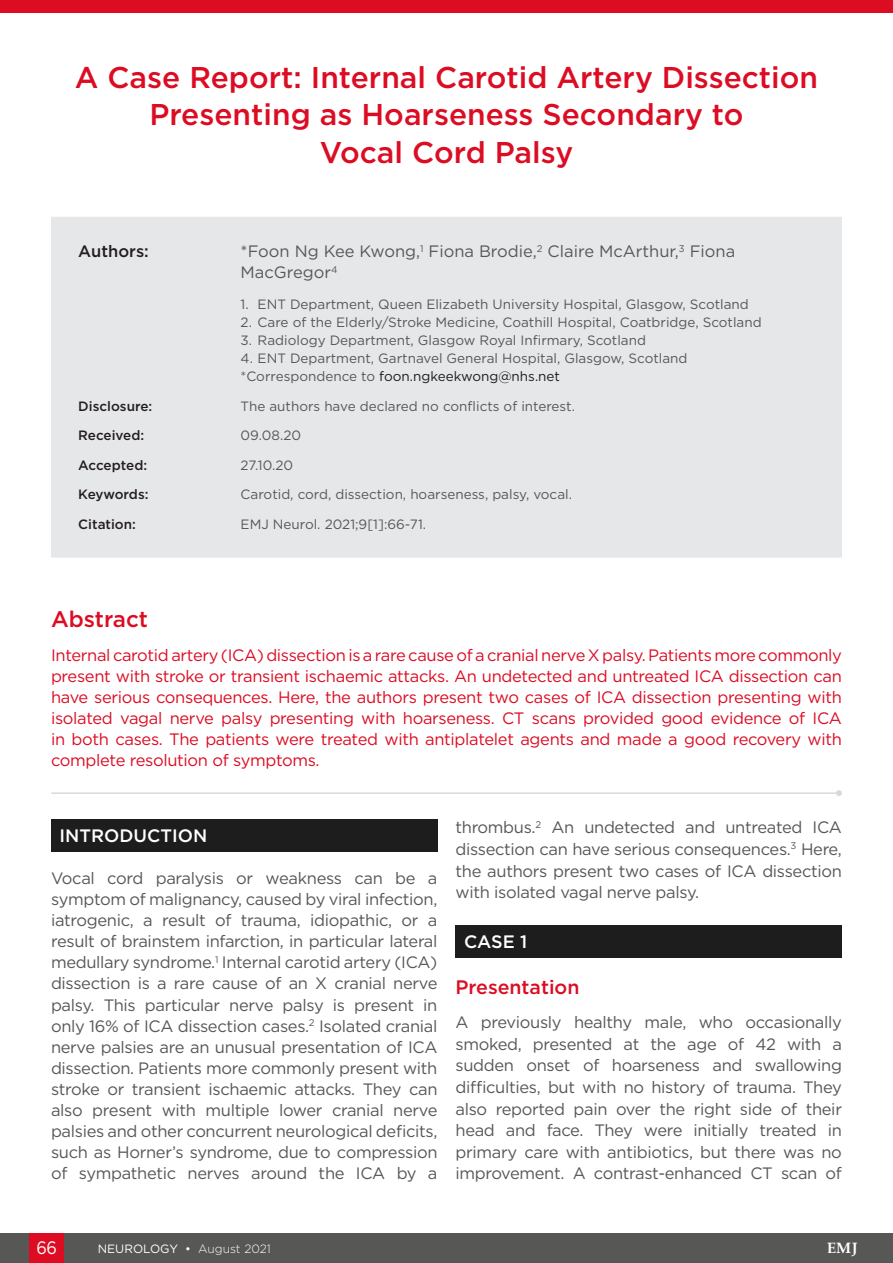
<style>
.page{position:relative;width:893px;height:1263px;background:#fff}
.page>*{position:absolute;margin:0;border:0;box-sizing:border-box;transform-origin:0 0}
.Symposium_Title{font:500 30px/37.5px "Gotham";color:#dc0c23;text-align:center}
.Meeting_Summary_Head{font:500 22.5px "Gotham";color:#dc0c23}
.H2__Heading_2{font:500 19.5px "Gotham";color:#dc0c23}
.H1__Heading_1{font:500 18px "Gotham";color:#fff}
.t1{font:18px "Gotham";color:#fff;scale:.9 1}
.Body_Text__Justifica{font:16.5px/21.1px "Gotham";letter-spacing:-.02em;color:#575756;text-align:justify}
.Meeting_Summary_Body{font:16.5px/21px "Gotham";letter-spacing:-.02em;color:#dc0c23;text-align:justify}
.Body_Text__Justifica-2{font:16.5px/21px "Gotham";color:#575756}
.Article_Details__Aut{font:500 16.5px "Gotham";color:#231f20}
.t2{font:700 15px "Palatino Linotype";color:#fff}
.Article_Details_Body{font:13.5px "Gotham";color:#575756}
.Article_Details_Head{font:500 13.5px "Gotham";color:#231f20}
.t3{font:13.5px "Gotham";color:#1d1d1d}
.t4{font:12px "Gotham";color:#fff}
.s1{color:#575756}
.s2{font-weight:300}
</style>
<div class="page">
<div style="left:0;top:1233px;width:893px;height:30px;background:#575756"></div>
<div style="left:30px;top:1233px;width:34px;height:30px;background:#dc0c23"></div>
<hr style="left:52px;top:792px;width:787px;height:2px;background:#dbd9dc">
<svg style="left:836px;top:790px;width:6px;height:6px"></svg>
<div style="left:51px;top:819px;width:386px;height:32px;background:#1d1d1d"></div>
<div style="left:455px;top:925px;width:387px;height:33px;background:#1d1d1d"></div>
<div style="left:51px;top:217px;width:791px;height:341px;background:#e6e7e9"></div>
<div style="left:0;top:0;width:893px;height:13px;background:#dc0c23"></div>
<p class="Symposium_Title" style="left:75px;top:58px;width:745px">A Case Report: Internal Carotid Artery Dissection<br>Presenting as Hoarseness Secondary to<br>Vocal Cord Palsy</p>
<p class="Article_Details__Aut" style="left:78px;top:241px;width:72px">Authors:</p>
<p class="Body_Text__Justifica-2" style="left:241px;top:241px;width:496px">*Foon Ng Kee Kwong,<sup>1</sup> Fiona Brodie,<sup>2</sup> Claire McArthur,<sup>3</sup> Fiona<br>MacGregor<sup>4</sup></p>
<p class="Article_Details_Body" style="left:241px;top:296px;width:510px">1. ENT Department, Queen Elizabeth University Hospital, Glasgow, Scotland</p>
<p class="Article_Details_Body" style="left:241px;top:314px;width:523px">2. Care of the Elderly/Stroke Medicine, Coathill Hospital, Coatbridge, Scotland</p>
<p class="Article_Details_Body" style="left:241px;top:332px;width:407px">3. Radiology Department, Glasgow Royal Infirmary, Scotland</p>
<p class="Article_Details_Body" style="left:241px;top:350px;width:448px">4. ENT Department, Gartnavel General Hospital, Glasgow, Scotland</p>
<p class="t3" style="left:241px;top:368px;width:321px"><span class="s1">*Correspondence to</span> foon.ngkeekwong@nhs.net</p>
<p class="Article_Details_Head" style="left:78px;top:397px;width:76px">Disclosure:</p>
<p class="Article_Details_Body" style="left:241px;top:397px;width:336px">The authors have declared no conflicts of interest.</p>
<p class="Article_Details_Head" style="left:78px;top:426px;width:67px">Received:</p>
<p class="Article_Details_Body" style="left:241px;top:427px;width:62px">09.08.20</p>
<p class="Article_Details_Head" style="left:78px;top:456px;width:70px">Accepted:</p>
<p class="Article_Details_Body" style="left:241px;top:456px;width:54px">27.10.20</p>
<p class="Article_Details_Head" style="left:78px;top:486px;width:72px">Keywords:</p>
<p class="Article_Details_Body" style="left:241px;top:486px;width:333px">Carotid, cord, dissection, hoarseness, palsy, vocal.</p>
<p class="Article_Details_Head" style="left:78px;top:515px;width:59px">Citation:</p>
<p class="Article_Details_Body" style="left:241px;top:515px;width:187px">EMJ Neurol. 2021;9[1]:66-71.</p>
<p class="Meeting_Summary_Head" style="left:51px;top:605px;width:99px">Abstract</p>
<p class="Meeting_Summary_Body" style="left:51px;top:644px;width:792px">Internal carotid artery (ICA) dissection is a rare cause of a cranial nerve X palsy. Patients more commonly present with stroke or transient ischaemic attacks. An undetected and untreated ICA dissection can have serious consequences. Here, the authors present two cases of ICA dissection presenting with isolated vagal nerve palsy presenting with hoarseness. CT scans provided good evidence of ICA in both cases. The patients were treated with antiplatelet agents and made a good recovery with complete resolution of symptoms.</p>
<p class="H1__Heading_1" style="left:60px;top:823px;width:149px">INTRODUCTION</p>
<p class="Body_Text__Justifica" style="left:51px;top:867px;width:388px">Vocal cord paralysis or weakness can be a symptom of malignancy, caused by viral infection, iatrogenic, a result of trauma, idiopathic, or a result of brainstem infarction, in particular lateral medullary syndrome.<sup>1</sup> Internal carotid artery (ICA) dissection is a rare cause of an X cranial nerve palsy. This particular nerve palsy is present in only 16% of ICA dissection cases.<sup>2</sup> Isolated cranial nerve palsies are an unusual presentation of ICA dissection. Patients more commonly present with stroke or transient ischaemic attacks. They can also present with multiple lower cranial nerve palsies and other concurrent neurological deficits, such as Horner’s syndrome, due to compression of sympathetic nerves around the ICA by a</p>
<p class="Body_Text__Justifica" style="left:455px;top:816px;width:388px;line-height:21.6px">thrombus.<sup>2</sup> An undetected and untreated ICA dissection can have serious consequences.<sup>3</sup> Here, the authors present two cases of ICA dissection with isolated vagal nerve palsy.</p>
<p class="H1__Heading_1" style="left:464px;top:930px;width:65px">CASE 1</p>
<p class="H2__Heading_2" style="left:455px;top:974px;width:126px">Presentation</p>
<p class="Body_Text__Justifica" style="left:455px;top:1011px;width:388px;line-height:21.6px">A previously healthy male, who occasionally smoked, presented at the age of 42 with a sudden onset of hoarseness and swallowing difficulties, but with no history of trauma. They also reported pain over the right side of their head and face. They were initially treated in primary care with antibiotics, but there was no improvement. A contrast-enhanced CT scan of</p>
<p class="t1" style="left:36px;top:1236px;width:24px">66</p>
<p class="t4" style="left:98px;top:1241px;width:175px">NEUROLOGY • <span class="s2">August 2021</span></p>
<p class="t2" style="left:827px;top:1238px;width:32px">EMJ</p>
</div>
